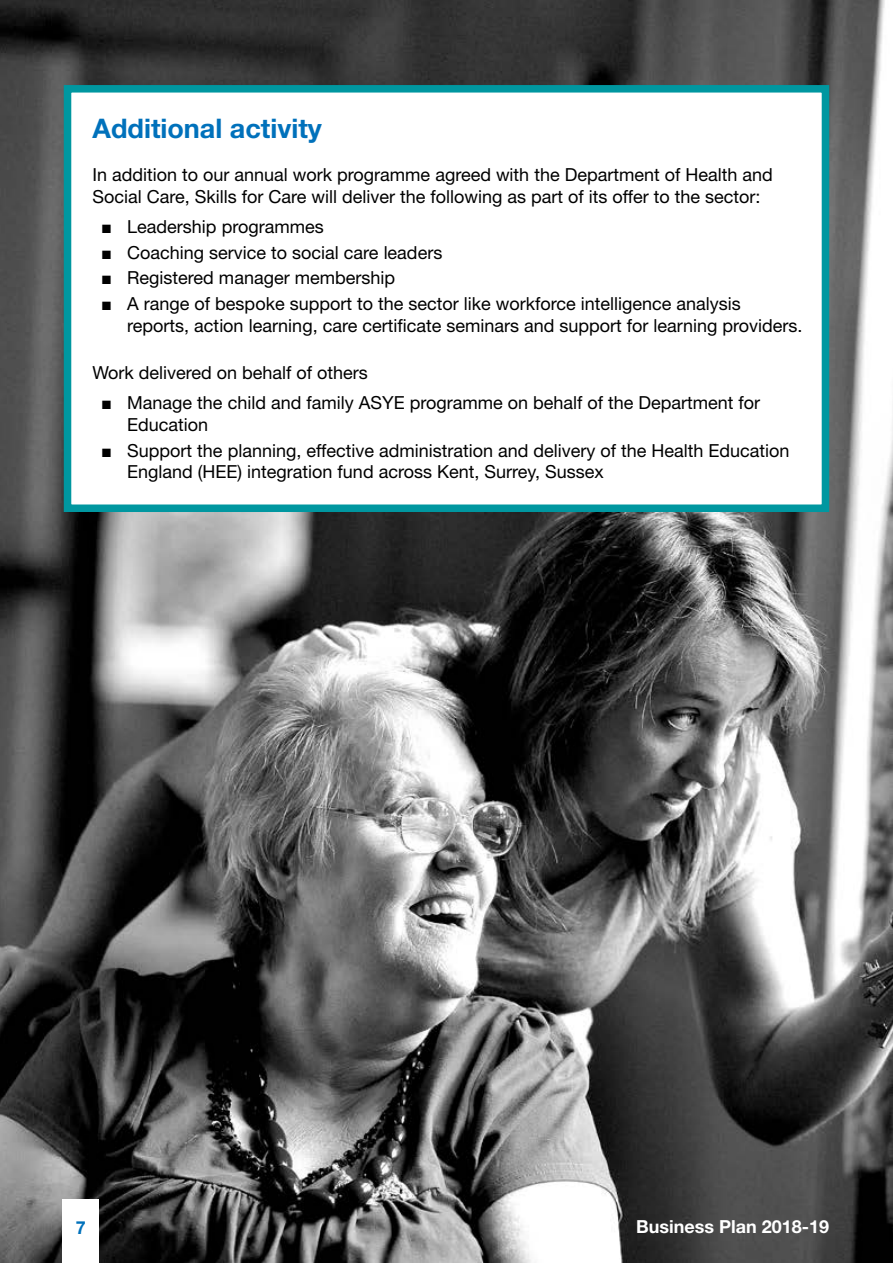
<style>
.page{position:relative;width:893px;height:1263px;background:#fff}
.page>*{position:absolute;margin:0;border:0;box-sizing:border-box;transform-origin:0 0}
.t1{font:700 27px "Helvetica Neue LT Std";color:#0071bb}
.t2{font:18px/21.6px "Helvetica Neue LT Std";color:#000}
.t3{font:700 18px "Helvetica Neue LT Std";color:#fff}
.t4{font:700 18px "Helvetica Neue LT Std";color:#0071bb}
.s1{font-family:"Arial"}
</style>
<div class="page">
<img style="left:0;top:1px;width:893px;height:1262px">
<div style="left:68px;top:89px;width:757px;height:419px;background:#fff"></div>
<div style="left:64px;top:85px;width:765px;height:427px;border:8px solid #0097a0"></div>
<div style="left:62px;top:1199px;width:37px;height:64px;background:#fff"></div>
<h1 class="t1" style="left:93px;top:111px;width:231px">Additional activity</h1>
<p class="t2" style="left:93px;top:164px;width:682px">In addition to our annual work programme agreed with the Department of Health and<br>Social Care, Skills for Care will deliver the following as part of its offer to the sector:</p>
<p class="t2" style="left:101px;top:215px;width:224px"><span class="s1">■</span> Leadership programmes</p>
<p class="t2" style="left:101px;top:241px;width:343px"><span class="s1">■</span> Coaching service to social care leaders</p>
<p class="t2" style="left:101px;top:267px;width:296px"><span class="s1">■</span> Registered manager membership</p>
<p class="t2" style="left:127px;top:293px;width:677px;text-indent:-26px"><span class="s1">■</span> A range of bespoke support to the sector like workforce intelligence analysis reports, action learning, care certificate seminars and support for learning providers.</p>
<p class="t2" style="left:93px;top:362px;width:277px">Work delivered on behalf of others</p>
<p class="t2" style="left:127px;top:392px;width:634px;text-indent:-26px"><span class="s1">■</span> Manage the child and family ASYE programme on behalf of the Department for<br>Education</p>
<p class="t2" style="left:127px;top:439px;width:664px;text-indent:-26px"><span class="s1">■</span> Support the planning, effective administration and delivery of the Health Education<br>England (HEE) integration fund across Kent, Surrey, Sussex</p>
<p class="t4" style="left:76px;top:1216px;width:12px">7</p>
<p class="t3" style="left:636px;top:1216px;width:195px">Business Plan 2018-19</p>
</div>
